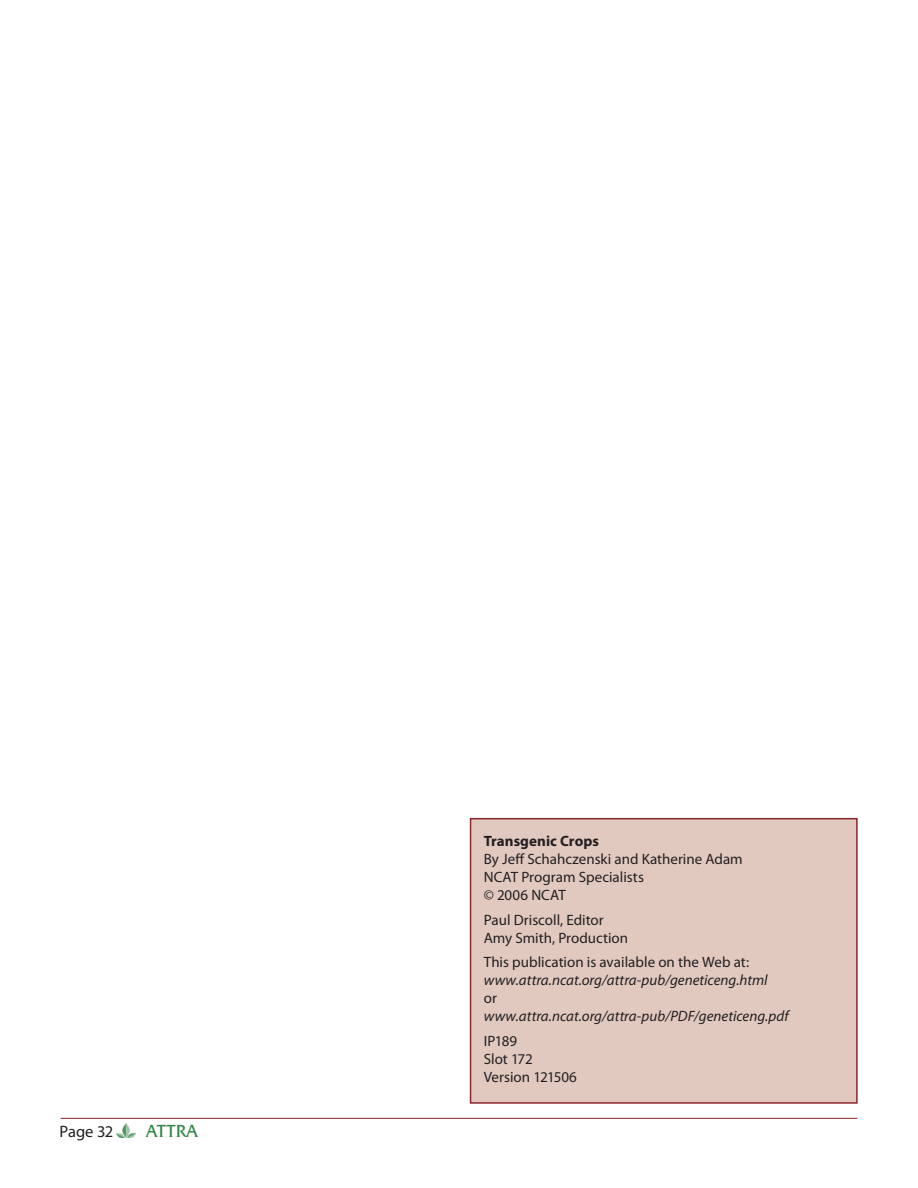
<style>
.page{position:relative;width:918px;height:1188px;background:#fff}
.page>*{position:absolute;margin:0;border:0;box-sizing:border-box;transform-origin:0 0}
.t1{font:18px "Friz Quadrata IT Cby BT";letter-spacing:-.01em;color:#338445}
.t2{font:16.5px "Myriad Pro";letter-spacing:-.005em;color:#231f20}
.t3{font:15px/18px "Myriad Pro";color:#231f20}
.t4{font:italic 15px "Myriad Pro";color:#231f20}
.t5{font:700 15px "Myriad Pro";letter-spacing:.005em;color:#231f20}
</style>
<div class="page">
<div style="left:471px;top:819px;width:386px;height:284px;background:#e1c9c0"></div>
<div style="left:470px;top:818px;width:388px;height:286px;border:2px solid #8a2529"></div>
<img style="left:116px;top:1123px;width:20px;height:14px">
<hr style="left:61px;top:1118px;width:796px;height:1px;background:#8a2529">
<p class="t2" style="left:60px;top:1126px;width:55px">Page 32</p>
<p class="t1" style="left:146px;top:1120px;width:53px">ATTRA</p>
<p class="t5" style="left:484px;top:835px;width:117px">Transgenic Crops</p>
<p class="t3" style="left:484px;top:851px;width:261px">By Jeff Schahczenski and Katherine Adam<br>NCAT Program Specialists<br>© 2006 NCAT</p>
<p class="t3" style="left:484px;top:912px;width:146px">Paul Driscoll, Editor<br>Amy Smith, Production</p>
<p class="t3" style="left:484px;top:955px;width:267px">This publication is available on the Web at:</p>
<p class="t4" style="left:484px;top:975px;width:285px">www.attra.ncat.org/attra-pub/geneticeng.html</p>
<p class="t3" style="left:484px;top:991px;width:15px">or</p>
<p class="t4" style="left:484px;top:1011px;width:306px">www.attra.ncat.org/attra-pub/PDF/geneticeng.pdf</p>
<p class="t3" style="left:484px;top:1033px;width:95px">IP189<br>Slot 172<br>Version 121506</p>
</div>
